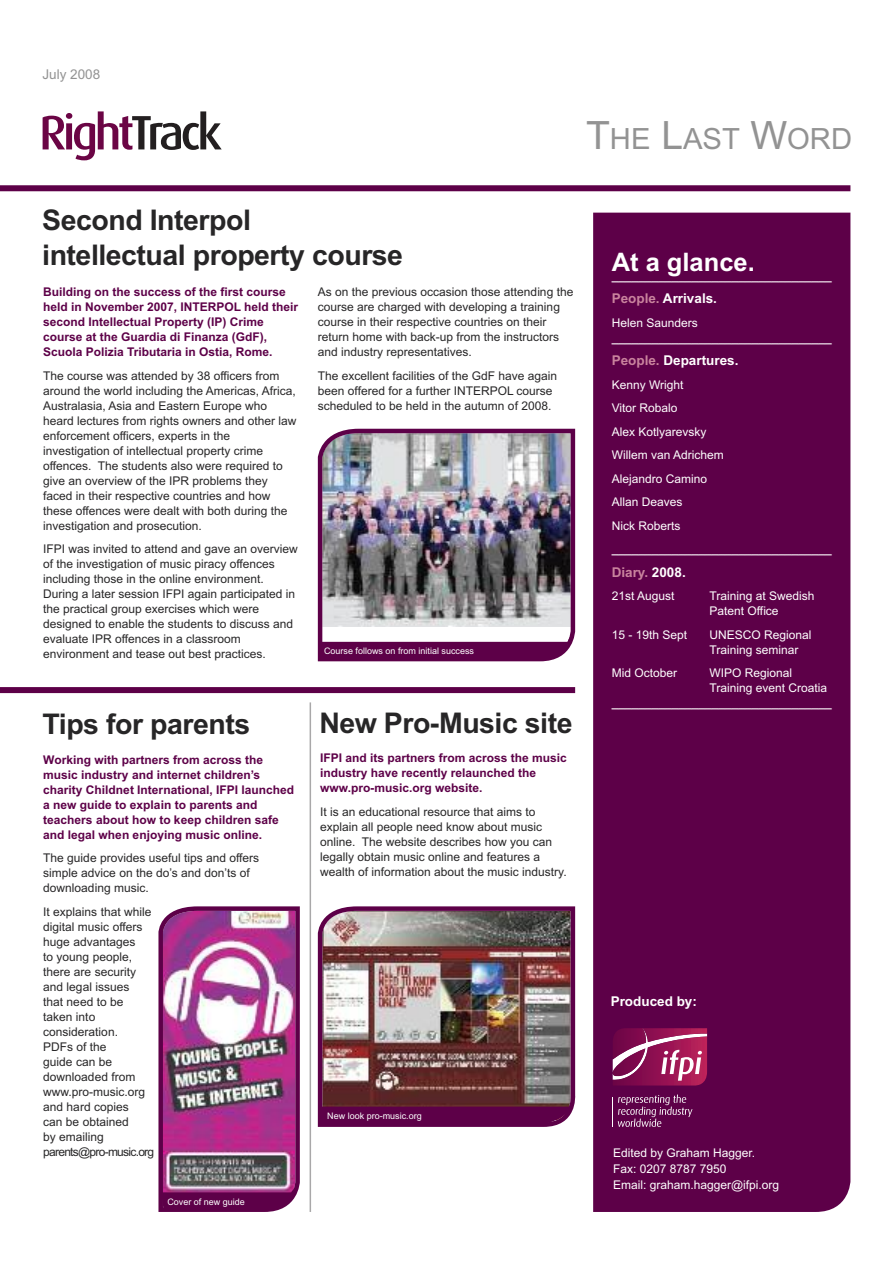
<style>
.page{position:relative;width:893px;height:1263px;background:#fff}
.page>*{position:absolute;margin:0;border:0;box-sizing:border-box;transform-origin:0 0}
.t1{font:29.25px "Arial";color:#939393}
.t2{font:700 28.5px/34.2px "Arial";letter-spacing:-.015em;color:#272627}
.t3{font:700 25.5px "Arial";color:#fff}
.t4{font:700 13.5px "Arial";color:#fff}
.t5{font:700 13.5px "Arial";color:#c9839d}
.t6{font:13.5px "Arial";color:#939393}
.t7{font:12px/15px "Arial";color:#272627}
.t8{font:700 12px/15px "Arial";color:#5d0048}
.t9{font:12px/23.5px "Arial";color:#fff}
.t10{font:700 12px "Arial";color:#fff}
.t11{font:9px "Arial";color:#fff}
.s1{font-size:39px}
.s2{color:#c9839d}
.s3{color:#fff}
</style>
<div class="page">
<div style="left:593px;top:213px;width:257px;height:999px;background:#5d0048"></div>
<svg style="left:43px;top:111px;width:179px;height:49px"></svg>
<div style="left:0;top:185px;width:850px;height:6px;background:#5d0048"></div>
<img style="left:318px;top:429px;width:257px;height:232px">
<svg style="left:319px;top:631px;width:253px;height:28px"></svg>
<div style="left:0;top:687px;width:575px;height:6px;background:#5d0048"></div>
<hr style="left:310px;top:702px;width:1px;height:510px;background:#a9a8a9">
<img style="left:158px;top:906px;width:142px;height:306px">
<img style="left:318px;top:906px;width:258px;height:221px">
<svg style="left:320px;top:1095px;width:254px;height:29px"></svg>
<hr style="left:613px;top:1097px;width:1px;height:30px;background:#fff">
<svg style="left:613px;top:1028px;width:94px;height:57px"></svg>
<svg style="left:618px;top:1094px;width:74px;height:33px"></svg>
<p class="t6" style="left:43px;top:66px;width:59px">July 2008</p>
<h1 class="t1" style="left:586px;top:122px;width:267px"><span class="s1">T</span>HE <span class="s1">L</span>AST <span class="s1">W</span>ORD</h1>
<h2 class="t2" style="left:42px;top:203px;width:362px">Second Interpol<br>intellectual property course</h2>
<p class="t8" style="left:43px;top:285px;width:257px">Building on the success of the first course held in November 2007, INTERPOL held their second Intellectual Property (IP) Crime course at the Guardia di Finanza (GdF), Scuola Polizia Tributaria in Ostia, Rome.</p>
<p class="t7" style="left:43px;top:368px;width:255px">The course was attended by 38 officers from around the world including the Americas, Africa, Australasia, Asia and Eastern Europe who heard lectures from rights owners and other law enforcement officers, experts in the investigation of intellectual property crime offences. The students also were required to give an overview of the IPR problems they faced in their respective countries and how these offences were dealt with both during the investigation and prosecution.</p>
<p class="t7" style="left:43px;top:542px;width:256px">IFPI was invited to attend and gave an overview of the investigation of music piracy offences including those in the online environment.<br>During a later session IFPI again participated in the practical group exercises which were designed to enable the students to discuss and evaluate IPR offences in a classroom environment and tease out best practices.</p>
<p class="t7" style="left:318px;top:285px;width:257px">As on the previous occasion those attending the course are charged with developing a training course in their respective countries on their return home with back-up from the instructors and industry representatives.</p>
<p class="t7" style="left:318px;top:368px;width:241px">The excellent facilities of the GdF have again been offered for a further INTERPOL course scheduled to be held in the autumn of 2008.</p>
<p class="t11" style="left:324px;top:646px;width:152px">Course follows on from initial success</p>
<h2 class="t2" style="left:43px;top:707px;width:209px">Tips for parents</h2>
<p class="t8" style="left:43px;top:752px;width:252px">Working with partners from across the music industry and internet children’s charity Childnet International, IFPI launched a new guide to explain to parents and teachers about how to keep children safe and legal when enjoying music online.</p>
<p class="t7" style="left:43px;top:850px;width:217px">The guide provides useful tips and offers simple advice on the do’s and don’ts of downloading music.</p>
<p class="t7" style="left:43px;top:904px;width:112px">It explains that while digital music offers huge advantages<br>to young people, there are security and legal issues<br>that need to be taken into consideration.<br>PDFs of the<br>guide can be downloaded from www.pro-music.org and hard copies<br>can be obtained<br>by emailing parents@pro-music.org</p>
<p class="t11" style="left:167px;top:1196px;width:79px">Cover of new guide</p>
<h2 class="t2" style="left:319px;top:706px;width:255px">New Pro-Music site</h2>
<p class="t8" style="left:320px;top:751px;width:248px">IFPI and its partners from across the music industry have recently relaunched the www.pro-music.org website.</p>
<p class="t7" style="left:320px;top:804px;width:248px">It is an educational resource that aims to explain all people need know about music online. The website describes how you can legally obtain music online and features a wealth of information about the music industry.</p>
<p class="t11" style="left:327px;top:1111px;width:96px">New look pro-music.org</p>
<h3 class="t3" style="left:612px;top:247px;width:145px">At a glance.</h3>
<p class="t10" style="left:612px;top:268px;width:222px">_________________________________</p>
<p class="t4" style="left:612px;top:290px;width:107px"><span class="s2">People.</span> Arrivals.</p>
<p class="t9" style="left:612px;top:311px;width:88px">Helen Saunders</p>
<p class="t10" style="left:612px;top:330px;width:222px">_________________________________</p>
<p class="t4" style="left:612px;top:352px;width:128px"><span class="s2">People.</span> Departures.</p>
<p class="t9" style="left:612px;top:373px;width:114px">Kenny Wright<br>Vitor Robalo<br>Alex Kotlyarevsky<br>Willem van Adrichem<br>Alejandro Camino<br>Allan Deaves<br>Nick Roberts</p>
<p class="t10" style="left:612px;top:542px;width:222px">_________________________________</p>
<p class="t5" style="left:612px;top:564px;width:76px">Diary. <span class="s3">2008.</span></p>
<p class="t9" style="left:612px;top:584px;width:64px">21st August</p>
<p class="t9" style="left:709px;top:588px;width:106px;line-height:15px">Training at Swedish<br>Patent Office</p>
<p class="t9" style="left:612px;top:623px;width:77px">15 - 19th Sept</p>
<p class="t9" style="left:709px;top:627px;width:104px;line-height:15px">UNESCO Regional<br>Training seminar</p>
<p class="t9" style="left:612px;top:661px;width:67px">Mid October</p>
<p class="t9" style="left:709px;top:665px;width:119px;line-height:15px">WIPO Regional<br>Training event Croatia</p>
<p class="t10" style="left:612px;top:696px;width:222px">_________________________________</p>
<p class="t4" style="left:611px;top:993px;width:88px">Produced by:</p>
<p class="t9" style="left:613px;top:1145px;width:168px;line-height:16px">Edited by Graham Hagger.<br>Fax: 0207 8787 7950<br>Email: graham.hagger@ifpi.org</p>
</div>
